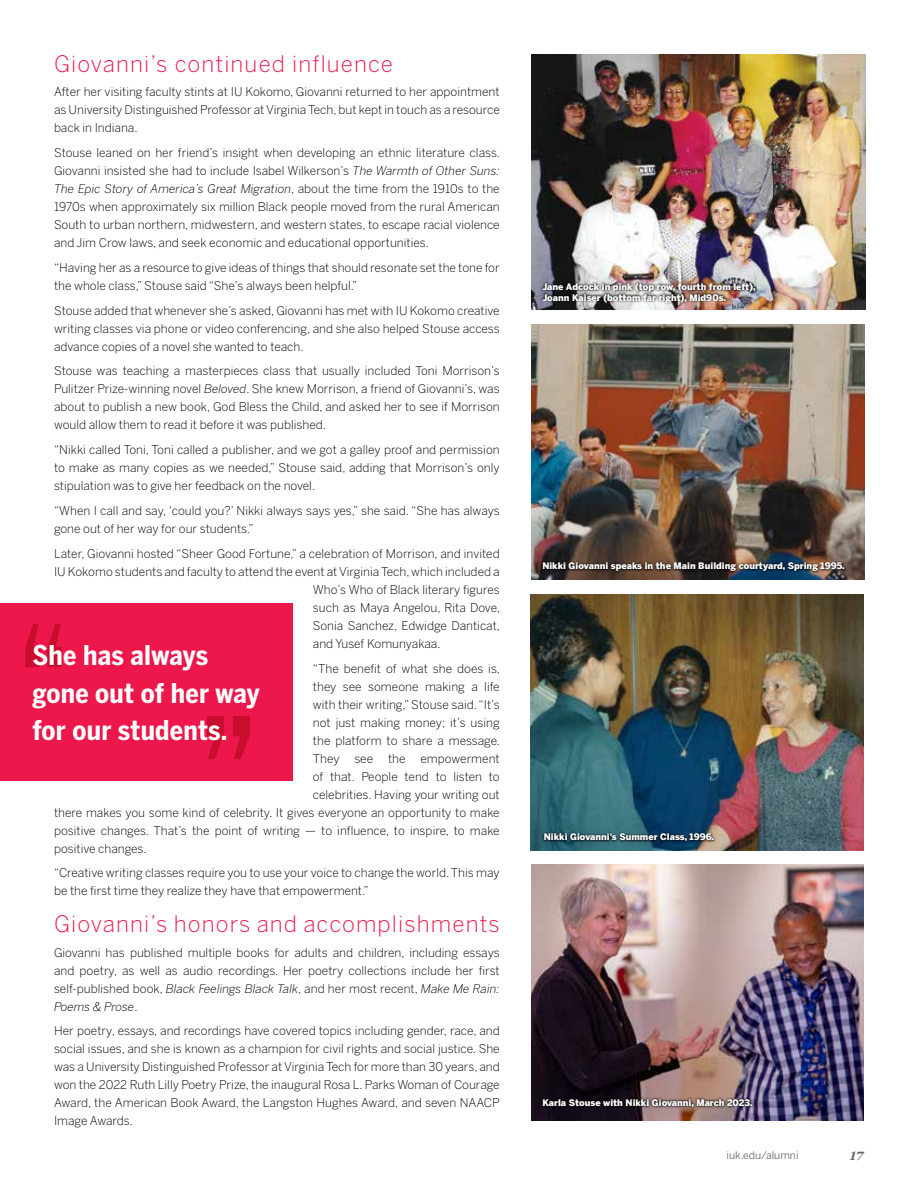
<style>
.page{position:relative;width:918px;height:1188px;background:#fff}
.page>*{position:absolute;margin:0;border:0;box-sizing:border-box;transform-origin:0 0}
.t1{font:700 27px/37.5px "Benton Sans Cond";letter-spacing:.01em;color:#fff}
.t2{font:300 22.5px "Benton Sans";letter-spacing:.05em;color:#ed174c}
.t3{font:300 12px/18px "Benton Sans";color:#000;text-align:justify}
.t4{font:italic 700 12px "Georgia Pro";color:#636466}
.t5{font:10.5px "Benton Sans";color:#636466}
.t6{font:900 9px/10.5px "Benton Sans";color:#fff}
.s1{font-style:italic}
</style>
<div class="page">
<img style="left:531px;top:865px;width:333px;height:255px">
<img style="left:530px;top:595px;width:334px;height:255px">
<img style="left:532px;top:54px;width:334px;height:256px">
<div style="left:539px;top:280px;width:219px;height:25px;background:#000;opacity:.8"></div>
<div style="left:540px;top:1097px;width:215px;height:13px;background:#000;opacity:.8"></div>
<div style="left:541px;top:831px;width:176px;height:13px;background:#000;opacity:.8"></div>
<div style="left:0;top:603px;width:293px;height:178px;background:#ed174c"></div>
<svg style="left:25px;top:624px;width:15px;height:43px"></svg>
<svg style="left:47px;top:624px;width:15px;height:43px"></svg>
<svg style="left:233px;top:716px;width:17px;height:43px"></svg>
<svg style="left:207px;top:716px;width:17px;height:43px"></svg>
<img style="left:531px;top:324px;width:334px;height:256px">
<div style="left:540px;top:560px;width:308px;height:14px;background:#000;opacity:.8"></div>
<h2 class="t2" style="left:54px;top:50px;width:341px">Giovanni’s continued influence</h2>
<p class="t3" style="left:54px;top:83px;width:447px">After her visiting faculty stints at IU Kokomo, Giovanni returned to her appointment as University Distinguished Professor at Virginia Tech, but kept in touch as a resource back in Indiana.</p>
<p class="t3" style="left:54px;top:144px;width:448px">Stouse leaned on her friend’s insight when developing an ethnic literature class.<br>Giovanni insisted she had to include Isabel Wilkerson’s <span class="s1">The Warmth of Other Suns:<br>The Epic Story of America’s Great Migration</span>, about the time from the 1910s to the 1970s when approximately six million Black people moved from the rural American South to urban northern, midwestern, and western states, to escape racial violence and Jim Crow laws, and seek economic and educational opportunities.</p>
<p class="t3" style="left:54px;top:259px;width:447px">“Having her as a resource to give ideas of things that should resonate set the tone for the whole class,” Stouse said “She’s always been helpful.”</p>
<p class="t3" style="left:54px;top:301px;width:447px">Stouse added that whenever she’s asked, Giovanni has met with IU Kokomo creative writing classes via phone or video conferencing, and she also helped Stouse access advance copies of a novel she wanted to teach.</p>
<p class="t3" style="left:54px;top:362px;width:447px">Stouse was teaching a masterpieces class that usually included Toni Morrison’s Pulitzer Prize-winning novel <span class="s1">Beloved</span>. She knew Morrison, a friend of Giovanni’s, was about to publish a new book, God Bless the Child, and asked her to see if Morrison would allow them to read it before it was published.</p>
<p class="t3" style="left:54px;top:441px;width:447px">“Nikki called Toni, Toni called a publisher, and we got a galley proof and permission to make as many copies as we needed,” Stouse said, adding that Morrison’s only stipulation was to give her feedback on the novel.</p>
<p class="t3" style="left:54px;top:502px;width:447px">“When I call and say, ‘could you?’ Nikki always says yes,” she said. “She has always gone out of her way for our students.”</p>
<p class="t3" style="left:54px;top:544px;width:447px">Later, Giovanni hosted “Sheer Good Fortune,” a celebration of Morrison, and invited</p>
<p class="t3" style="left:54px;top:562px;width:447px">IU Kokomo students and faculty to attend the event at Virginia Tech, which included a</p>
<p class="t3" style="left:313px;top:580px;width:188px">Who’s Who of Black literary figures</p>
<p class="t3" style="left:313px;top:598px;width:189px">such as Maya Angelou, Rita Dove,</p>
<p class="t3" style="left:313px;top:616px;width:189px">Sonia Sanchez, Edwidge Danticat,</p>
<p class="t3" style="left:313px;top:634px;width:129px">and Yusef Komunyakaa.</p>
<p class="t3" style="left:313px;top:659px;width:189px">“The benefit of what she does is,</p>
<p class="t3" style="left:313px;top:677px;width:188px">they see someone making a life</p>
<p class="t3" style="left:313px;top:695px;width:188px">with their writing,” Stouse said. “It’s</p>
<p class="t3" style="left:313px;top:713px;width:188px">not just making money; it’s using</p>
<p class="t3" style="left:313px;top:731px;width:189px">the platform to share a message.</p>
<p class="t3" style="left:313px;top:749px;width:188px">They see the empowerment</p>
<p class="t3" style="left:313px;top:767px;width:188px">of that. People tend to listen to</p>
<p class="t3" style="left:313px;top:785px;width:188px">celebrities. Having your writing out</p>
<p class="t3" style="left:54px;top:803px;width:447px">there makes you some kind of celebrity. It gives everyone an opportunity to make</p>
<p class="t3" style="left:54px;top:821px;width:447px">positive changes. That’s the point of writing — to influence, to inspire, to make</p>
<p class="t3" style="left:54px;top:839px;width:94px">positive changes.</p>
<p class="t3" style="left:54px;top:864px;width:447px">“Creative writing classes require you to use your voice to change the world. This may be the first time they realize they have that empowerment.”</p>
<h2 class="t2" style="left:54px;top:911px;width:447px">Giovanni’s honors and accomplishments</h2>
<p class="t3" style="left:54px;top:943px;width:447px">Giovanni has published multiple books for adults and children, including essays and poetry, as well as audio recordings. Her poetry collections include her first self-published book, <span class="s1">Black Feelings Black Talk</span>, and her most recent, <span class="s1">Make Me Rain:<br>Poems &amp; Prose</span>.</p>
<p class="t3" style="left:54px;top:1022px;width:447px">Her poetry, essays, and recordings have covered topics including gender, race, and social issues, and she is known as a champion for civil rights and social justice. She was a University Distinguished Professor at Virginia Tech for more than 30 years, and won the 2022 Ruth Lilly Poetry Prize, the inaugural Rosa L. Parks Woman of Courage Award, the American Book Award, the Langston Hughes Award, and seven NAACP Image Awards.</p>
<h1 class="t1" style="left:32px;top:637px;width:229px">She has always gone out of her way for our students.</h1>
<p class="t6" style="left:542px;top:282px;width:215px">Jane Adcock in pink (top row, fourth from left),<br>Joann Kaiser (bottom far right), Mid90s.</p>
<p class="t6" style="left:542px;top:561px;width:304px">Nikki Giovanni speaks in the Main Building courtyard, Spring 1995.</p>
<p class="t6" style="left:544px;top:832px;width:172px">Nikki Giovanni's Summer Class, 1996.</p>
<p class="t6" style="left:542px;top:1098px;width:212px">Karla Stouse with Nikki Giovanni, March 2023.</p>
<p class="t5" style="left:727px;top:1149px;width:74px">iuk.edu/alumni</p>
<p class="t4" style="left:849px;top:1149px;width:16px">17</p>
</div>
